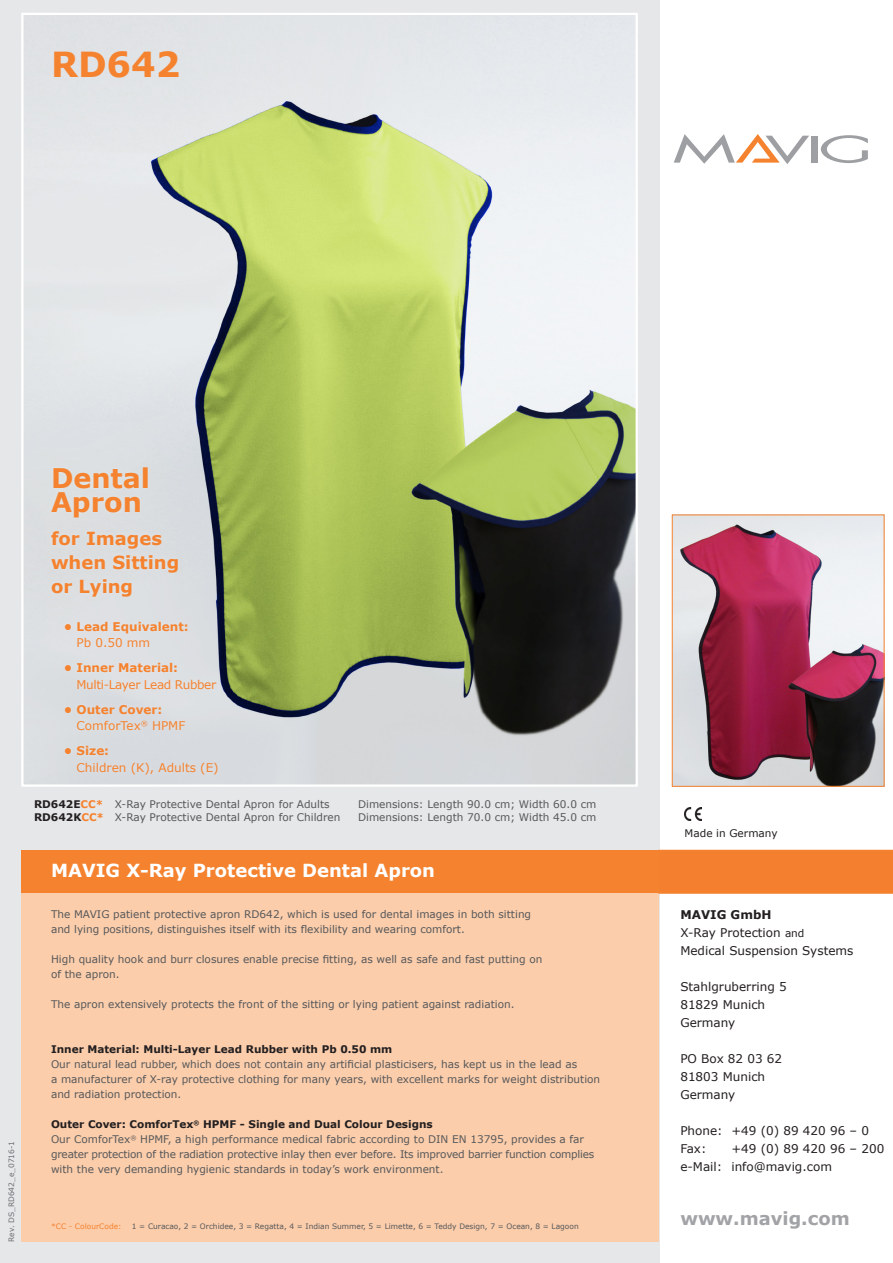
<style>
.page{position:relative;width:893px;height:1263px;background:#fff}
.page>*{position:absolute;margin:0;border:0;box-sizing:border-box;transform-origin:0 0}
.t1{font:700 34.5px "Verdana";color:#f5822e}
.t2{font:700 27px/24px "Verdana";color:#f5822e}
.t3{font:700 18px "Verdana";color:#fff}
.t4{font:700 18px/24px "Verdana";color:#f5822e}
.t5{font:700 18px "Verdana";color:#a1a3a6}
.t6{font:12px/18px "Verdana";color:#231f20}
.t7{font:12px/16.5px "Verdana";color:#f5822e}
.t8{font:700 12px "Verdana";color:#f5822e}
.t9{font:12px "Verdana";letter-spacing:-.03em;color:#f5822e}
.t10{font:10.5px/15px "Verdana";color:#57585a}
.t11{font:700 10.5px "Verdana";color:#231f20}
.t12{font:10.5px "Verdana";color:#231f20}
.t13{font:7.5px "Verdana";color:#57585a}
.t14{font:7.5px "Verdana";color:#6c6d70}
.t15{font:7.5px "Verdana";color:#f5822e}
.s1{font-weight:700}
.s2{font-weight:700;color:#231f20}
.s3{font-weight:700;color:#f5822e}
.s4{font-size:10.5px}
</style>
<div class="page">
<div style="left:0;top:0;width:659px;height:1263px;background:#e6e7e9"></div>
<img style="left:24px;top:20px;width:611px;height:764px">
<div style="left:812px;top:136px;width:6px;height:27px;background:#9d9fa2"></div>
<svg style="left:821px;top:135px;width:47px;height:28px"></svg>
<svg style="left:674px;top:134px;width:135px;height:30px"></svg>
<img style="left:674px;top:516px;width:208px;height:269px">
<div style="left:672px;top:514px;width:212px;height:273px;border:1px solid #f5822e"></div>
<div style="left:21px;top:850px;width:638px;height:392px;background:#f5822e"></div>
<div style="left:21px;top:893px;width:638px;height:349px;background:#fbcdab"></div>
<div style="left:658px;top:850px;width:235px;height:44px;background:#f4802f"></div>
<img style="left:685px;top:808px;width:17px;height:13px">
<div style="left:47px;top:463px;width:175px;height:315px;background:#dbdee1"></div>
<h1 class="t1" style="left:51px;top:40px;width:131px">RD642</h1>
<p class="t14" style="left:6px;top:1242px;width:102px;rotate:-90deg">Rev. DS_RD642_e_0716-1</p>
<h2 class="t2" style="left:51px;top:466px;width:101px">Dental<br>Apron</h2>
<h3 class="t4" style="left:51px;top:526px;width:130px">for Images when Sitting or Lying</h3>
<p class="t8" style="left:64px;top:618px;width:126px">• Lead Equivalent:</p>
<p class="t7" style="left:77px;top:634px;width:75px">Pb 0.50 mm</p>
<p class="t8" style="left:64px;top:659px;width:116px">• Inner Material:</p>
<p class="t9" style="left:77px;top:676px;width:141px">Multi-Layer Lead Rubber</p>
<p class="t7" style="left:77px;top:701px;width:110px;text-indent:-13px"><span class="s1">• Outer Cover:<br></span>ComforTex<sup>®</sup> HPMF</p>
<p class="t8" style="left:64px;top:742px;width:47px">• Size:</p>
<p class="t7" style="left:77px;top:759px;width:144px">Children (K), Adults (E)</p>
<p class="t10" style="left:34px;top:796px;width:297px"><span class="s2">RD642E</span><span class="s3">CC*</span> X-Ray Protective Dental Apron for Adults</p>
<p class="t10" style="left:358px;top:796px;width:240px">Dimensions: Length 90.0 cm; Width 60.0 cm</p>
<p class="t10" style="left:34px;top:809px;width:308px"><span class="s2">RD642K</span><span class="s3">CC*</span> X-Ray Protective Dental Apron for Children</p>
<p class="t10" style="left:358px;top:809px;width:240px">Dimensions: Length 70.0 cm; Width 45.0 cm</p>
<h3 class="t3" style="left:51px;top:858px;width:386px">MAVIG X-Ray Protective Dental Apron</h3>
<p class="t10" style="left:51px;top:907px;width:482px">The MAVIG patient protective apron RD642, which is used for dental images in both sitting and lying positions, distinguishes itself with its flexibility and wearing comfort.</p>
<p class="t10" style="left:51px;top:952px;width:493px">High quality hook and burr closures enable precise fitting, as well as safe and fast putting on of the apron.</p>
<p class="t10" style="left:51px;top:997px;width:465px">The apron extensively protects the front of the sitting or lying patient against radiation.</p>
<p class="t11" style="left:51px;top:1042px;width:343px">Inner Material: Multi-Layer Lead Rubber with Pb 0.50 mm</p>
<p class="t10" style="left:51px;top:1057px;width:551px">Our natural lead rubber, which does not contain any artificial plasticisers, has kept us in the lead as<br>a manufacturer of X-ray protective clothing for many years, with excellent marks for weight distribution and radiation protection.</p>
<p class="t10" style="left:51px;top:1117px;width:545px"><span class="s2">Outer Cover: ComforTex</span><sup>®</sup> <span class="s2">HPMF - Single and Dual Colour Designs<br></span>Our ComforTex<sup>®</sup> HPMF, a high performance medical fabric according to DIN EN 13795, provides a far greater protection of the radiation protective inlay then ever before. Its improved barrier function complies with the very demanding hygienic standards in today’s work environment.</p>
<p class="t15" style="left:51px;top:1221px;width:72px">*CC - ColourCode:</p>
<p class="t13" style="left:132px;top:1221px;width:448px">1 = Curacao, 2 = Orchidee, 3 = Regatta, 4 = Indian Summer, 5 = Limette, 6 = Teddy Design, 7 = Ocean, 8 = Lagoon</p>
<p class="t12" style="left:685px;top:826px;width:95px">Made in Germany</p>
<p class="t6" style="left:680px;top:906px;width:175px"><span class="s1">MAVIG GmbH<br></span>X-Ray Protection <span class="s4">and<br></span>Medical Suspension Systems</p>
<p class="t6" style="left:680px;top:978px;width:108px">Stahlgruberring 5<br>81829 Munich<br>Germany</p>
<p class="t6" style="left:680px;top:1050px;width:103px">PO Box 82 03 62<br>81803 Munich<br>Germany</p>
<p class="t6" style="left:680px;top:1122px;width:190px">Phone: +49 (0) 89 420 96 – 0<br>Fax:</p>
<p class="t6" style="left:680px;top:1140px;width:205px;text-indent:51px">+49 (0) 89 420 96 – 200 e-Mail: info@mavig.com</p>
<h3 class="t5" style="left:680px;top:1206px;width:171px">www.mavig.com</h3>
</div>
